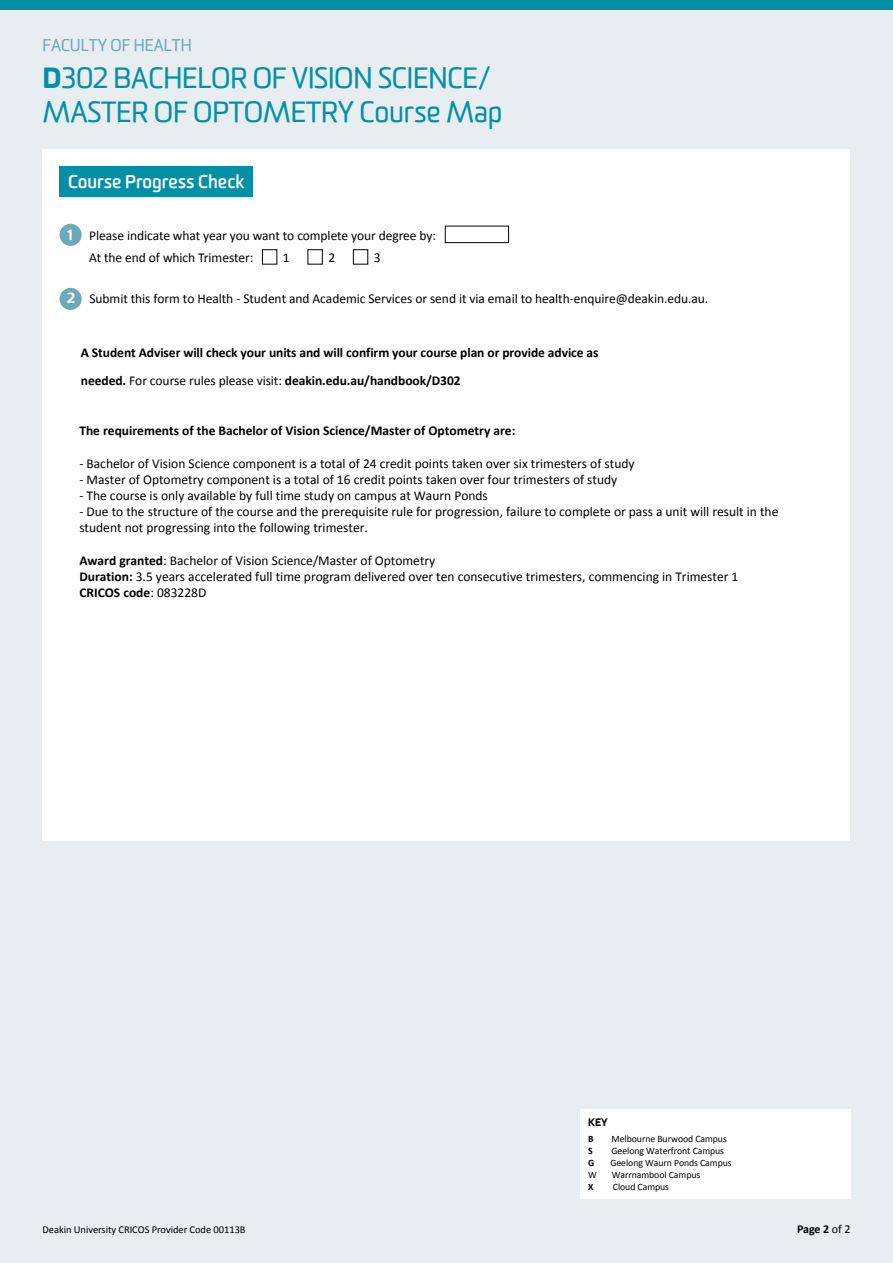
<style>
.page{position:relative;width:893px;height:1263px;background:#e7edf0}
.page>*{position:absolute;margin:0;border:0;box-sizing:border-box;transform-origin:0 0}
.t1{font:28.5px/34.2px "Worldly";letter-spacing:-.01em;color:#0390a6}
.t2{font:700 18px "Worldly";color:#fff}
.t3{font:16.5px "Worldly";color:#6da8bb}
.t4{font:13.5px/16.2px "Calibri";color:#000}
.t5{font:700 13.5px/28.7px "Calibri";letter-spacing:-.005em;color:#000}
.t6{font:700 13.5px "Calibri";color:#000}
.t7{font:700 12px "Calibri";color:#000}
.t8{font:10.5px "Calibri";letter-spacing:-.005em;color:#000}
.t9{font:900 10.5px "Worldly";color:#000}
.t10{font:9.75px "Calibri";letter-spacing:-.005em;color:#000}
.t11{font:700 9.75px "Calibri";color:#000}
.t12{font:700 9.75px "Calibri";color:#000}
.s1{font-weight:900}
.s2{font-family:"Worldly";font-weight:900;font-size:14.25px;color:#fff}
.s3{font-weight:400}
.s4{font-style:inherit}
.s5{font-weight:700}
</style>
<div class="page">
<div style="left:43px;top:149px;width:807px;height:691px;background:#fff"></div>
<div style="left:60px;top:166px;width:193px;height:30px;background:#0390a6"></div>
<div style="left:60px;top:224px;width:22px;height:22px;background:#6da8bb;border-radius:50%"></div>
<div style="left:445px;top:226px;width:64px;height:17px;border:1px solid #000"></div>
<div style="left:262px;top:249px;width:15px;height:15px;border:1px solid #000"></div>
<div style="left:308px;top:249px;width:15px;height:15px;border:1px solid #000"></div>
<div style="left:353px;top:249px;width:15px;height:15px;border:1px solid #000"></div>
<div style="left:60px;top:288px;width:22px;height:22px;background:#6da8bb;border-radius:50%"></div>
<div style="left:0;top:0;width:893px;height:10px;background:#0390a6"></div>
<div style="left:580px;top:1109px;width:270px;height:90px;background:#fff"></div>
<p class="t3" style="left:43px;top:35px;width:151px">FACULTY OF HEALTH</p>
<h1 class="t1" style="left:43px;top:61px;width:461px"><span class="s1">D</span>302 BACHELOR OF VISION SCIENCE/<br>MASTER OF OPTOMETRY Course Map</h1>
<h2 class="t2" style="left:68px;top:170px;width:178px">Course Progress Check</h2>
<p class="t4" style="left:89px;top:224px;width:348px;line-height:22.2px;text-indent:-22px"><span class="s2">1</span> Please indicate what year you want to complete your degree by:<br>At the end of which Trimester:</p>
<p class="t4" style="left:283px;top:250px;width:8px">1</p>
<p class="t4" style="left:328px;top:250px;width:8px">2</p>
<p class="t4" style="left:374px;top:250px;width:8px">3</p>
<p class="t4" style="left:67px;top:290px;width:643px"><span class="s2">2</span> Submit this form to Health - Student and Academic Services or send it via email to health-enquire@deakin.edu.au.</p>
<p class="t5" style="left:81px;top:338px;width:519px">A Student Adviser will check your units and will confirm your course plan or provide advice as needed. <span class="s3">For course rules please visit:</span> deakin.edu.au/<span class="s4">handbook</span>/D302</p>
<p class="t6" style="left:79px;top:422px;width:438px">The requirements of the Bachelor of Vision Science/Master of Optometry are:</p>
<p class="t4" style="left:79px;top:455px;width:557px">- Bachelor of Vision Science component is a total of 24 credit points taken over six trimesters of study</p>
<p class="t4" style="left:79px;top:471px;width:540px">- Master of Optometry component is a total of 16 credit points taken over four trimesters of study</p>
<p class="t4" style="left:79px;top:487px;width:410px">- The course is only available by full time study on campus at Waurn Ponds</p>
<p class="t4" style="left:79px;top:504px;width:701px">- Due to the structure of the course and the prerequisite rule for progression, failure to complete or pass a unit will result in the student not progressing into the following trimester.</p>
<p class="t4" style="left:79px;top:552px;width:661px"><span class="s5">Award granted</span>: Bachelor of Vision Science/Master of Optometry<br><span class="s5">Duration:</span> 3.5 years accelerated full time program delivered over ten consecutive trimesters, commencing in Trimester 1<br><span class="s5">CRICOS code</span>: 083228D</p>
<p class="t9" style="left:588px;top:1115px;width:21px">KEY</p>
<p class="t12" style="left:588px;top:1133px;width:7px">B</p>
<p class="t10" style="left:611px;top:1133px;width:117px">Melbourne Burwood Campus</p>
<p class="t11" style="left:588px;top:1145px;width:6px">S</p>
<p class="t10" style="left:611px;top:1145px;width:114px">Geelong Waterfront Campus</p>
<p class="t11" style="left:588px;top:1157px;width:8px">G</p>
<p class="t10" style="left:610px;top:1157px;width:123px">Geelong Waurn Ponds Campus</p>
<p class="t10" style="left:588px;top:1169px;width:10px">W</p>
<p class="t10" style="left:612px;top:1169px;width:90px">Warrnambool Campus</p>
<p class="t11" style="left:588px;top:1181px;width:7px">X</p>
<p class="t10" style="left:613px;top:1181px;width:58px">Cloud Campus</p>
<p class="t8" style="left:43px;top:1223px;width:205px">Deakin University CRICOS Provider Code 00113B</p>
<p class="t7" style="left:797px;top:1221px;width:55px">Page 2 <span class="s3">of 2</span></p>
</div>
